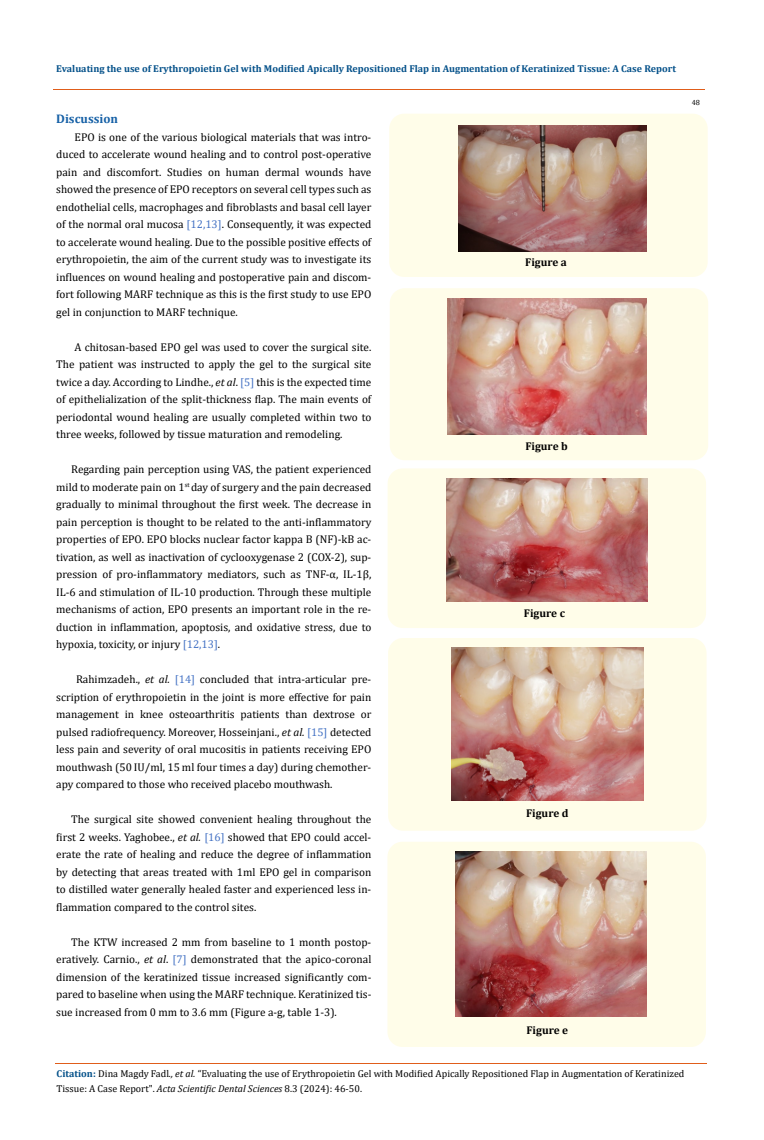
<style>
.page{position:relative;width:764px;height:1140px;background:#fff}
.page>*{position:absolute;margin:0;border:0;box-sizing:border-box;transform-origin:0 0}
.t1{font:700 12.5px "Cambria";color:#1560a6}
.t2{font:11.25px/17.5px "Cambria";color:#000;text-align:justify}
.t3{font:700 11.25px "Cambria";color:#000}
.t4{font:10px/15px "Cambria";color:#000}
.t5{font:700 10px "Cambria";color:#035089}
.t6{font:7.5px "Cambria";color:#000}
.s1{color:#4472c4}
.s2{font-style:italic}
.s3{font-weight:700;color:#035089}
</style>
<div class="page">
<hr style="left:54px;top:90px;width:651px;height:1px;background:#e05d1a">
<div style="left:389px;top:114px;width:318px;height:163px;background:#fffde9;border-radius:15px"></div>
<img style="left:459px;top:126px;width:187px;height:125px">
<div style="left:390px;top:288px;width:318px;height:172px;background:#fffde9;border-radius:15px"></div>
<img style="left:448px;top:299px;width:198px;height:135px">
<div style="left:387px;top:468px;width:319px;height:160px;background:#fffde9;border-radius:15px"></div>
<img style="left:446px;top:478px;width:201px;height:124px">
<div style="left:388px;top:638px;width:318px;height:193px;background:#fffde9;border-radius:15px"></div>
<img style="left:451px;top:648px;width:193px;height:152px">
<div style="left:387px;top:842px;width:319px;height:205px;background:#fffde9;border-radius:15px"></div>
<img style="left:455px;top:852px;width:191px;height:165px">
<hr style="left:55px;top:1063px;width:651px;height:1px;background:#e05d1a">
<p class="t5" style="left:56px;top:61px;width:621px">Evaluating the use of Erythropoietin Gel with Modified Apically Repositioned Flap in Augmentation of Keratinized Tissue: A Case Report</p>
<p class="t1" style="left:56px;top:110px;width:63px">Discussion</p>
<p class="t2" style="left:56px;top:128px;width:317px;text-indent:18px">EPO is one of the various biological materials that was intro&shy;duced to accelerate wound healing and to control post-operative pain and discomfort. Studies on human dermal wounds have showed the presence of EPO receptors on several cell types such as endothelial cells, macrophages and fibroblasts and basal cell layer of the normal oral mucosa <span class="s1">[12,13]</span>. Consequently, it was expected to accelerate wound healing. Due to the possible positive effects of erythropoietin, the aim of the current study was to investigate its influences on wound healing and postoperative pain and discom&shy;fort following MARF technique as this is the first study to use EPO gel in conjunction to MARF technique.</p>
<p class="t2" style="left:56px;top:338px;width:317px;text-indent:18px">A chitosan-based EPO gel was used to cover the surgical site.<br>The patient was instructed to apply the gel to the surgical site twice a day. According to Lindhe., <span class="s2">et al</span>. <span class="s1">[5]</span> this is the expected time of epithelialization of the split-thickness flap. The main events of periodontal wound healing are usually completed within two to three weeks, followed by tissue maturation and remodeling.</p>
<p class="t2" style="left:56px;top:461px;width:317px;text-indent:15px">Regarding pain perception using VAS, the patient experienced mild to moderate pain on 1<sup>st</sup> day of surgery and the pain decreased gradually to minimal throughout the first week. The decrease in pain perception is thought to be related to the anti-inflammatory properties of EPO. EPO blocks nuclear factor kappa B (NF)-kB ac&shy;tivation, as well as inactivation of cyclooxygenase 2 (COX-2), sup&shy;pression of pro-inflammatory mediators, such as TNF-α, IL-1β, IL-6 and stimulation of IL-10 production. Through these multiple mechanisms of action, EPO presents an important role in the re&shy;duction in inflammation, apoptosis, and oxidative stress, due to hypoxia, toxicity, or injury <span class="s1">[12,13]</span>.</p>
<p class="t2" style="left:56px;top:671px;width:317px;text-indent:20px">Rahimzadeh., <span class="s2">et al.</span> <span class="s1">[14]</span> concluded that intra-articular pre&shy;scription of erythropoietin in the joint is more effective for pain management in knee osteoarthritis patients than dextrose or pulsed radiofrequency. Moreover, Hosseinjani., <span class="s2">et al.</span> <span class="s1">[15]</span> detected less pain and severity of oral mucositis in patients receiving EPO mouthwash (50 IU/ml, 15 ml four times a day) during chemother&shy;apy compared to those who received placebo mouthwash.</p>
<p class="t2" style="left:56px;top:811px;width:317px;text-indent:15px">The surgical site showed convenient healing throughout the first 2 weeks. Yaghobee., <span class="s2">et al.</span> <span class="s1">[16]</span> showed that EPO could accel&shy;erate the rate of healing and reduce the degree of inflammation by detecting that areas treated with 1ml EPO gel in comparison to distilled water generally healed faster and experienced less in&shy;flammation compared to the control sites.</p>
<p class="t2" style="left:56px;top:933px;width:317px;text-indent:15px">The KTW increased 2 mm from baseline to 1 month postop&shy;eratively. Carnio., <span class="s2">et al</span>. <span class="s1">[7]</span> demonstrated that the apico-coronal dimension of the keratinized tissue increased significantly com&shy;pared to baseline when using the MARF technique. Keratinized tis&shy;sue increased from 0 mm to 3.6 mm (Figure a-g, table 1-3).</p>
<p class="t3" style="left:525px;top:254px;width:43px">Figure a</p>
<p class="t3" style="left:525px;top:438px;width:44px">Figure b</p>
<p class="t3" style="left:524px;top:606px;width:43px">Figure c</p>
<p class="t3" style="left:526px;top:805px;width:44px">Figure d</p>
<p class="t6" style="left:692px;top:98px;width:10px">48</p>
<p class="t3" style="left:526px;top:1022px;width:43px">Figure e</p>
<p class="t4" style="left:57px;top:1066px;width:629px"><span class="s3">Citation:</span> Dina Magdy Fadl<span class="s2">., et al.</span> “Evaluating the use of Erythropoietin Gel with Modified Apically Repositioned Flap in Augmentation of Keratinized<br>Tissue: A Case Report". <span class="s2">Acta Scientific Dental Sciences</span> 8.3 (2024): 46-50.</p>
</div>
